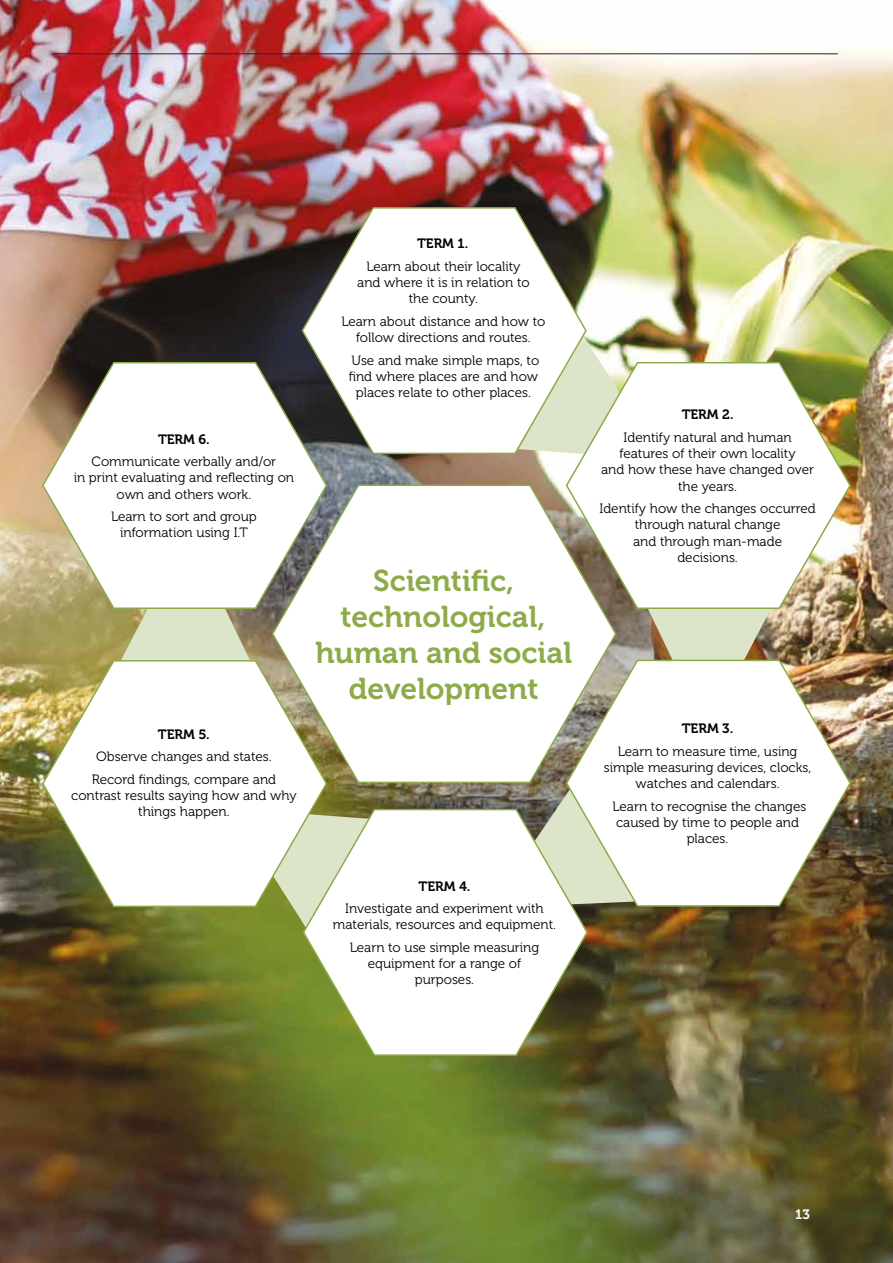
<style>
.page{position:relative;width:893px;height:1263px;background:#fff}
.page>*{position:absolute;margin:0;border:0;box-sizing:border-box;transform-origin:0 0}
.t1{font:30px/36px "Museo 700";color:#8dab4a;text-align:center}
.t2{font:13.5px/16.2px "Museo 300";color:#000;text-align:center}
.t3{font:13.5px "Museo 700";color:#000}
.t4{font:13.5px "Museo 700";color:#fff}
</style>
<div class="page">
<img style="left:0;top:0;width:893px;height:1263px">
<hr style="left:53px;top:54px;width:785px;height:1px;background:#341c3e">
<svg style="left:533px;top:788px;width:32px;height:19px"></svg>
<svg style="left:120px;top:610px;width:131px;height:49px;background:#ced2b1"></svg>
<svg style="left:272px;top:908px;width:30px;height:24px"></svg>
<svg style="left:644px;top:610px;width:131px;height:48px;background:#c7c7ab"></svg>
<svg style="left:588px;top:336px;width:32px;height:25px"></svg>
<svg style="left:301px;top:206px;width:287px;height:249px"></svg>
<svg style="left:565px;top:361px;width:287px;height:249px"></svg>
<svg style="left:565px;top:658px;width:287px;height:249px"></svg>
<svg style="left:302px;top:807px;width:287px;height:249px"></svg>
<svg style="left:41px;top:659px;width:287px;height:249px"></svg>
<svg style="left:41px;top:361px;width:287px;height:249px"></svg>
<svg style="left:271px;top:483px;width:346px;height:301px"></svg>
<p class="t3" style="left:158px;top:431px;width:53px">TERM 6.</p>
<p class="t2" style="left:74px;top:454px;width:222px">Communicate verbally and/or<br>in print evaluating and reflecting on own and others work.</p>
<p class="t2" style="left:111px;top:509px;width:147px">Learn to sort and group information using I.T</p>
<p class="t3" style="left:158px;top:726px;width:53px">TERM 5.</p>
<p class="t2" style="left:92px;top:745px;width:186px;line-height:22.5px">Observe changes and states.<br>Record findings, compare and</p>
<p class="t2" style="left:71px;top:787px;width:227px">contrast results saying how and why things happen.</p>
<p class="t3" style="left:417px;top:236px;width:53px">TERM 1.</p>
<p class="t2" style="left:357px;top:258px;width:174px">Learn about their locality and where it is in relation to the county.</p>
<p class="t2" style="left:341px;top:313px;width:206px">Learn about distance and how to follow directions and routes.</p>
<p class="t2" style="left:349px;top:352px;width:192px">Use and make simple maps, to find where places are and how places relate to other places.</p>
<h1 class="t1" style="left:315px;top:563px;width:258px">Scientific, technological, human and social development</h1>
<p class="t3" style="left:419px;top:878px;width:53px">TERM 4.</p>
<p class="t2" style="left:333px;top:901px;width:225px">Investigate and experiment with materials, resources and equipment.</p>
<p class="t2" style="left:350px;top:939px;width:191px">Learn to use simple measuring equipment for a range of purposes.</p>
<p class="t3" style="left:682px;top:407px;width:53px">TERM 2.</p>
<p class="t2" style="left:601px;top:429px;width:214px">Identify natural and human features of their own locality<br>and how these have changed over the years.</p>
<p class="t2" style="left:599px;top:501px;width:218px">Identify how the changes occurred through natural change<br>and through man-made<br>decisions.</p>
<p class="t3" style="left:682px;top:721px;width:53px">TERM 3.</p>
<p class="t2" style="left:604px;top:743px;width:209px">Learn to measure time, using simple measuring devices, clocks, watches and calendars.</p>
<p class="t2" style="left:612px;top:798px;width:195px">Learn to recognise the changes caused by time to people and places.</p>
<p class="t4" style="left:795px;top:1207px;width:16px">13</p>
</div>
